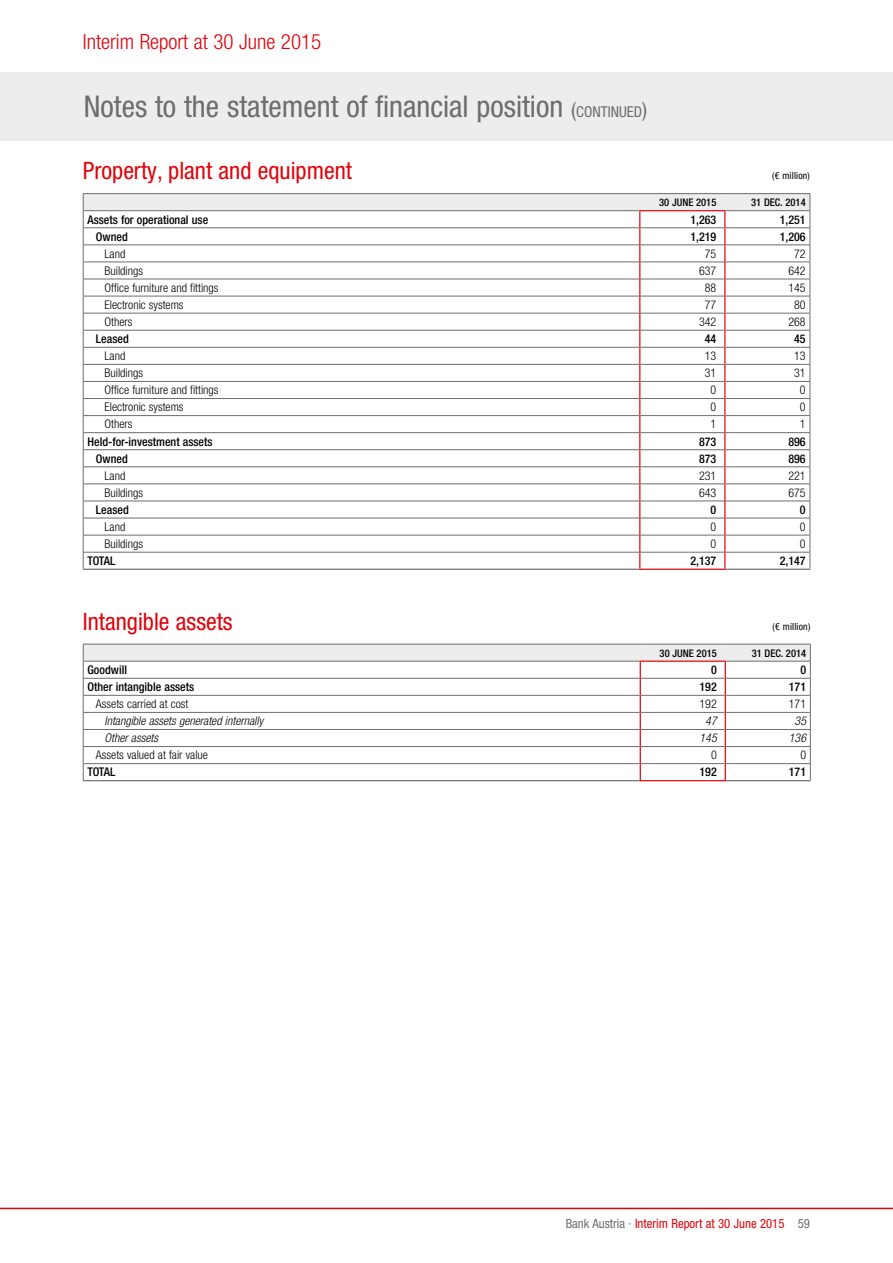
<style>
.page{position:relative;width:893px;height:1263px;background:#fff}
.page>*{position:absolute;margin:0;border:0;box-sizing:border-box;transform-origin:0 0}
.t1{font:condensed 30px "Helvetica Neue LT Pro";color:#6d6d6c}
.t2{font:condensed 24px "Helvetica Neue LT Pro";color:#e30009}
.t3{font:300 condensed 21px "Helvetica Neue LT Pro";color:#e30009}
.t4{font:condensed 12.75px "Helvetica Neue LT Pro";color:#e30009}
.t5{font:300 condensed 12px "Helvetica Neue LT Pro";color:#000}
.t6{font:500 condensed 12px "Helvetica Neue LT Pro";color:#000}
.t7{font:italic 300 condensed 12px "Helvetica Neue LT Pro";color:#000}
.t8{font:500 condensed 10.5px "Helvetica Neue LT Pro";color:#000}
.t9{font:condensed 9.75px "Helvetica Neue LT Pro";letter-spacing:.02em;color:#000}
.s1{font-size:21px}
.s2{font-size:15px}
.s3{color:#6d6d6c}
</style>
<div class="page">
<div style="left:0;top:72px;width:893px;height:68px;background:#ededed"></div>
<hr style="left:0;top:1208px;width:893px;height:1px;background:#e30009">
<hr style="left:83px;top:569px;width:556px;height:1px;background:#6d6d6c">
<hr style="left:725px;top:569px;width:85px;height:1px;background:#6d6d6c">
<hr style="left:640px;top:193px;width:85px;height:1px;background:#6d6d6c">
<hr style="left:725px;top:193px;width:85px;height:1px;background:#6d6d6c">
<hr style="left:83px;top:193px;width:557px;height:1px;background:#6d6d6c">
<svg style="left:83px;top:194px;width:728px;height:375px"></svg>
<hr style="left:639px;top:569px;width:86px;height:1px;background:#e30009">
<hr style="left:725px;top:210px;width:85px;height:1px;background:#6d6d6c">
<hr style="left:83px;top:780px;width:557px;height:1px;background:#6d6d6c">
<hr style="left:726px;top:780px;width:85px;height:1px;background:#6d6d6c">
<hr style="left:640px;top:780px;width:86px;height:1px;background:#e30009">
<svg style="left:83px;top:644px;width:728px;height:136px"></svg>
<hr style="left:640px;top:661px;width:86px;height:1px;background:#e30009">
<hr style="left:726px;top:661px;width:85px;height:1px;background:#6d6d6c">
<h3 class="t3" style="left:83px;top:30px;width:240px">Interim Report at 30 June 2015</h3>
<h1 class="t1" style="left:84px;top:89px;width:565px">Notes to the statement of financial position <span class="s1">(</span><span class="s2">CONTINUED</span><span class="s1">)</span></h1>
<h2 class="t2" style="left:83px;top:157px;width:271px">Property, plant and equipment</h2>
<p class="t9" style="left:772px;top:170px;width:39px">(€ million)</p>
<p class="t8" style="left:659px;top:196px;width:59px">30 JUNE 2015</p>
<p class="t8" style="left:751px;top:196px;width:56px">31 DEC. 2014</p>
<p class="t6" style="left:87px;top:212px;width:122px">Assets for operational use</p>
<p class="t6" style="left:690px;top:212px;width:27px">1,263</p>
<p class="t6" style="left:780px;top:212px;width:27px">1,251</p>
<p class="t6" style="left:96px;top:229px;width:33px">Owned</p>
<p class="t6" style="left:690px;top:229px;width:27px">1,219</p>
<p class="t6" style="left:780px;top:229px;width:27px">1,206</p>
<p class="t5" style="left:104px;top:247px;width:22px">Land</p>
<p class="t5" style="left:705px;top:247px;width:13px">75</p>
<p class="t5" style="left:794px;top:247px;width:13px">72</p>
<p class="t5" style="left:104px;top:264px;width:40px">Buildings</p>
<p class="t5" style="left:699px;top:264px;width:19px">637</p>
<p class="t5" style="left:788px;top:264px;width:19px">642</p>
<p class="t5" style="left:104px;top:281px;width:116px">Office furniture and fittings</p>
<p class="t5" style="left:705px;top:281px;width:13px">88</p>
<p class="t5" style="left:788px;top:281px;width:19px">145</p>
<p class="t5" style="left:104px;top:298px;width:81px">Electronic systems</p>
<p class="t5" style="left:705px;top:298px;width:13px">77</p>
<p class="t5" style="left:794px;top:298px;width:13px">80</p>
<p class="t5" style="left:104px;top:315px;width:30px">Others</p>
<p class="t5" style="left:699px;top:315px;width:19px">342</p>
<p class="t5" style="left:788px;top:315px;width:19px">268</p>
<p class="t6" style="left:96px;top:332px;width:34px">Leased</p>
<p class="t6" style="left:705px;top:332px;width:13px">44</p>
<p class="t6" style="left:794px;top:332px;width:13px">45</p>
<p class="t5" style="left:104px;top:349px;width:22px">Land</p>
<p class="t5" style="left:705px;top:349px;width:13px">13</p>
<p class="t5" style="left:794px;top:349px;width:13px">13</p>
<p class="t5" style="left:104px;top:366px;width:40px">Buildings</p>
<p class="t5" style="left:705px;top:366px;width:13px">31</p>
<p class="t5" style="left:794px;top:366px;width:13px">31</p>
<p class="t5" style="left:104px;top:383px;width:116px">Office furniture and fittings</p>
<p class="t5" style="left:711px;top:383px;width:7px">0</p>
<p class="t5" style="left:800px;top:383px;width:7px">0</p>
<p class="t5" style="left:104px;top:400px;width:81px">Electronic systems</p>
<p class="t5" style="left:711px;top:400px;width:7px">0</p>
<p class="t5" style="left:800px;top:400px;width:7px">0</p>
<p class="t5" style="left:104px;top:417px;width:30px">Others</p>
<p class="t5" style="left:711px;top:417px;width:7px">1</p>
<p class="t5" style="left:800px;top:417px;width:7px">1</p>
<p class="t6" style="left:87px;top:434px;width:127px">Held-for-investment assets</p>
<p class="t6" style="left:699px;top:434px;width:19px">873</p>
<p class="t6" style="left:788px;top:434px;width:19px">896</p>
<p class="t6" style="left:96px;top:451px;width:33px">Owned</p>
<p class="t6" style="left:699px;top:451px;width:19px">873</p>
<p class="t6" style="left:788px;top:451px;width:19px">896</p>
<p class="t5" style="left:104px;top:469px;width:22px">Land</p>
<p class="t5" style="left:699px;top:469px;width:19px">231</p>
<p class="t5" style="left:788px;top:469px;width:19px">221</p>
<p class="t5" style="left:104px;top:486px;width:40px">Buildings</p>
<p class="t5" style="left:699px;top:486px;width:19px">643</p>
<p class="t5" style="left:788px;top:486px;width:19px">675</p>
<p class="t6" style="left:96px;top:502px;width:34px">Leased</p>
<p class="t6" style="left:711px;top:502px;width:7px">0</p>
<p class="t6" style="left:800px;top:502px;width:7px">0</p>
<p class="t5" style="left:104px;top:520px;width:22px">Land</p>
<p class="t5" style="left:711px;top:520px;width:7px">0</p>
<p class="t5" style="left:800px;top:520px;width:7px">0</p>
<p class="t5" style="left:104px;top:537px;width:40px">Buildings</p>
<p class="t5" style="left:711px;top:537px;width:7px">0</p>
<p class="t5" style="left:800px;top:537px;width:7px">0</p>
<p class="t6" style="left:87px;top:554px;width:29px">TOTAL</p>
<p class="t6" style="left:690px;top:554px;width:27px">2,137</p>
<p class="t6" style="left:780px;top:554px;width:27px">2,147</p>
<h2 class="t2" style="left:83px;top:607px;width:151px">Intangible assets</h2>
<p class="t9" style="left:773px;top:621px;width:39px">(€ million)</p>
<p class="t8" style="left:660px;top:647px;width:59px">30 JUNE 2015</p>
<p class="t8" style="left:752px;top:647px;width:56px">31 DEC. 2014</p>
<p class="t6" style="left:87px;top:663px;width:41px">Goodwill</p>
<p class="t6" style="left:711px;top:663px;width:7px">0</p>
<p class="t6" style="left:800px;top:663px;width:7px">0</p>
<p class="t6" style="left:87px;top:680px;width:108px">Other intangible assets</p>
<p class="t6" style="left:699px;top:680px;width:19px">192</p>
<p class="t6" style="left:789px;top:680px;width:19px">171</p>
<p class="t5" style="left:96px;top:697px;width:94px">Assets carried at cost</p>
<p class="t5" style="left:699px;top:697px;width:19px">192</p>
<p class="t5" style="left:789px;top:697px;width:19px">171</p>
<p class="t7" style="left:104px;top:714px;width:160px">Intangible assets generated internally</p>
<p class="t7" style="left:705px;top:714px;width:13px">47</p>
<p class="t7" style="left:795px;top:714px;width:13px">35</p>
<p class="t7" style="left:104px;top:731px;width:55px">Other assets</p>
<p class="t7" style="left:699px;top:731px;width:19px">145</p>
<p class="t7" style="left:789px;top:731px;width:19px">136</p>
<p class="t5" style="left:96px;top:748px;width:114px">Assets valued at fair value</p>
<p class="t5" style="left:711px;top:748px;width:7px">0</p>
<p class="t5" style="left:800px;top:748px;width:7px">0</p>
<p class="t6" style="left:87px;top:765px;width:29px">TOTAL</p>
<p class="t6" style="left:699px;top:765px;width:19px">192</p>
<p class="t6" style="left:789px;top:765px;width:19px">171</p>
<p class="t4" style="left:566px;top:1216px;width:246px"><span class="s3">Bank Austria ·</span> Interim Report at 30 June 2015 <span class="s3">59</span></p>
</div>
